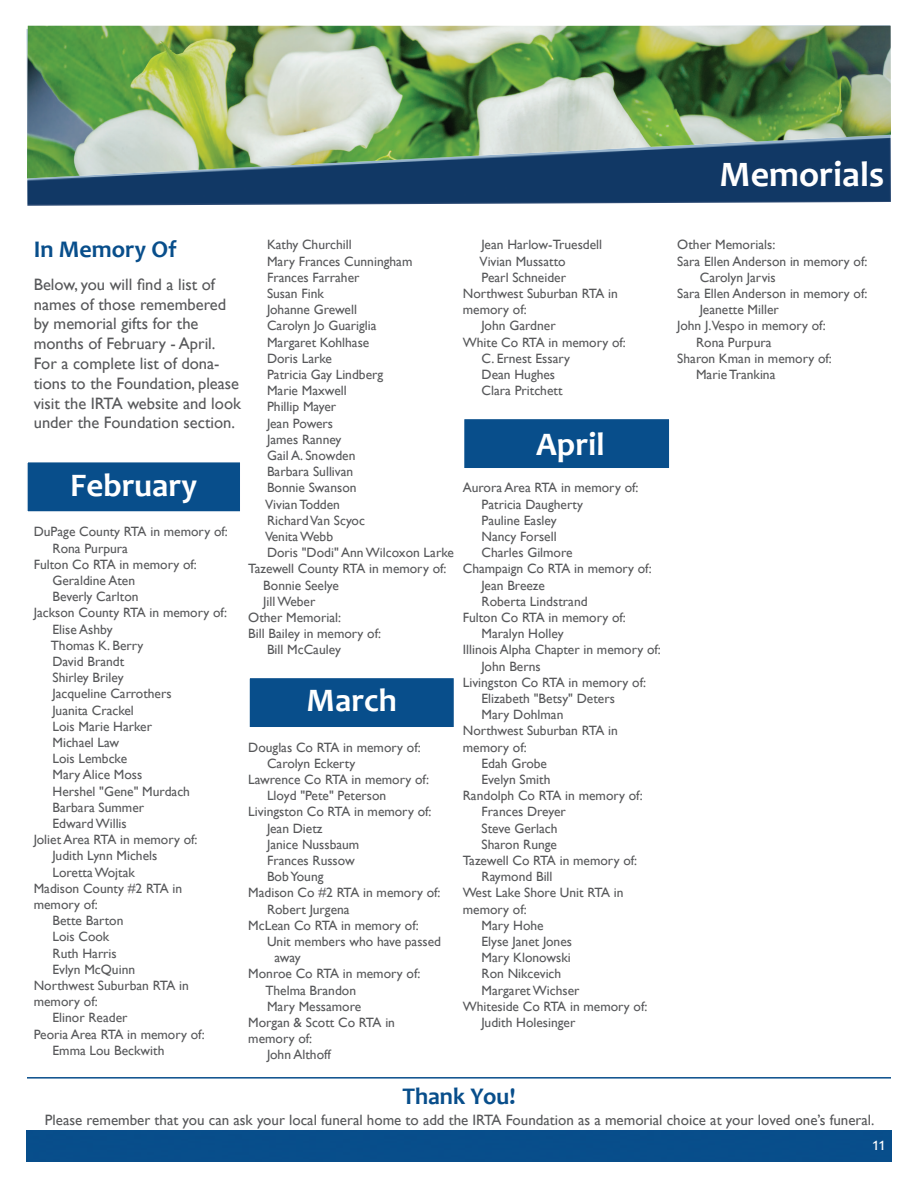
<style>
.page{position:relative;width:918px;height:1188px;background:#fff}
.page>*{position:absolute;margin:0;border:0;box-sizing:border-box;transform-origin:0 0}
.t1{font:700 36px "Candara";color:#fff}
.t2{font:700 33px "Candara";color:#fff}
.t3{font:700 24px "Candara";color:#084e8b}
.t4{font:18px "Candara";color:#fff}
.t5{font:16.5px/19.8px "Gill Sans";color:#57585a}
.t6{font:15px "Gill Sans";color:#57585a}
.t7{font:13.5px/16.2px "Gill Sans";color:#57585a}
</style>
<div class="page">
<div style="left:27px;top:1131px;width:864px;height:30px;background:#084e8b"></div>
<img style="left:27px;top:25px;width:864px;height:181px">
<div style="left:463px;top:418px;width:208px;height:52px;background:#084e8b;border:2px solid #fff"></div>
<img style="left:27px;top:26px;width:864px;height:152px">
<div style="left:26px;top:461px;width:216px;height:52px;background:#084e8b;border:2px solid #fff"></div>
<div style="left:248px;top:677px;width:207px;height:52px;background:#084e8b;border:2px solid #fff"></div>
<hr style="left:27px;top:1077px;width:864px;height:2px;background:#084e8b">
<p class="t1" style="left:720px;top:152px;width:166px">Memorials</p>
<p class="t7" style="left:267px;top:237px;width:86px">Kathy Churchill</p>
<p class="t7" style="left:267px;top:253px;width:147px">Mary Frances Cunningham</p>
<p class="t7" style="left:267px;top:269px;width:94px">Frances Farraher</p>
<p class="t7" style="left:267px;top:286px;width:58px">Susan Fink</p>
<p class="t7" style="left:267px;top:302px;width:91px">Johanne Grewell</p>
<p class="t7" style="left:267px;top:318px;width:111px">Carolyn Jo Guariglia</p>
<p class="t7" style="left:267px;top:334px;width:104px">Margaret Kohlhase</p>
<p class="t7" style="left:267px;top:350px;width:67px">Doris Larke</p>
<p class="t7" style="left:267px;top:367px;width:118px">Patricia Gay Lindberg</p>
<p class="t7" style="left:267px;top:383px;width:81px">Marie Maxwell</p>
<p class="t7" style="left:267px;top:399px;width:71px">Phillip Mayer</p>
<p class="t7" style="left:267px;top:415px;width:68px">Jean Powers</p>
<p class="t7" style="left:267px;top:431px;width:76px">James Ranney</p>
<p class="t7" style="left:267px;top:448px;width:90px">Gail A. Snowden</p>
<p class="t7" style="left:267px;top:464px;width:88px">Barbara Sullivan</p>
<p class="t7" style="left:267px;top:480px;width:91px">Bonnie Swanson</p>
<p class="t7" style="left:265px;top:496px;width:76px">Vivian Todden</p>
<p class="t7" style="left:267px;top:512px;width:99px">Richard Van Scyoc</p>
<p class="t7" style="left:265px;top:529px;width:70px">Venita Webb</p>
<p class="t7" style="left:267px;top:545px;width:188px">Doris "Dodi" Ann Wilcoxon Larke</p>
<p class="t7" style="left:248px;top:561px;width:200px">Tazewell County RTA in memory of:</p>
<p class="t7" style="left:263px;top:577px;width:77px">Bonnie Seelye</p>
<p class="t7" style="left:263px;top:593px;width:54px">Jill Weber</p>
<p class="t7" style="left:248px;top:610px;width:94px">Other Memorial:</p>
<p class="t7" style="left:248px;top:626px;width:134px">Bill Bailey in memory of:</p>
<p class="t7" style="left:267px;top:642px;width:75px">Bill McCauley</p>
<p class="t3" style="left:34px;top:235px;width:145px">In Memory Of</p>
<p class="t5" style="left:34px;top:275px;width:209px">Below, you will find a list of names of those remembered by memorial gifts for the months of February - April.<br>For a complete list of dona&shy;tions to the Foundation, please visit the IRTA website and look under the Foundation section.</p>
<p class="t2" style="left:70px;top:464px;width:129px">February</p>
<p class="t7" style="left:34px;top:524px;width:196px">DuPage County RTA in memory of:</p>
<p class="t7" style="left:53px;top:540px;width:77px">Rona Purpura</p>
<p class="t7" style="left:34px;top:556px;width:165px">Fulton Co RTA in memory of:</p>
<p class="t7" style="left:53px;top:573px;width:84px">Geraldine Aten</p>
<p class="t7" style="left:53px;top:589px;width:88px">Beverly Carlton</p>
<p class="t7" style="left:34px;top:605px;width:195px">Jackson County RTA in memory of:</p>
<p class="t7" style="left:53px;top:621px;width:62px">Elise Ashby</p>
<p class="t7" style="left:51px;top:637px;width:94px">Thomas K. Berry</p>
<p class="t7" style="left:53px;top:654px;width:73px">David Brandt</p>
<p class="t7" style="left:53px;top:670px;width:73px">Shirley Briley</p>
<p class="t7" style="left:53px;top:686px;width:121px">Jacqueline Carrothers</p>
<p class="t7" style="left:53px;top:702px;width:83px">Juanita Crackel</p>
<p class="t7" style="left:53px;top:718px;width:101px">Lois Marie Harker</p>
<p class="t7" style="left:53px;top:735px;width:68px">Michael Law</p>
<p class="t7" style="left:53px;top:751px;width:76px">Lois Lembcke</p>
<p class="t7" style="left:53px;top:767px;width:91px">Mary Alice Moss</p>
<p class="t7" style="left:53px;top:783px;width:139px">Hershel "Gene" Murdach</p>
<p class="t7" style="left:53px;top:799px;width:93px">Barbara Summer</p>
<p class="t7" style="left:53px;top:816px;width:76px">Edward Willis</p>
<p class="t7" style="left:34px;top:832px;width:165px">Joliet Area RTA in memory of:</p>
<p class="t7" style="left:53px;top:848px;width:106px">Judith Lynn Michels</p>
<p class="t7" style="left:53px;top:864px;width:84px">Loretta Wojtak</p>
<p class="t7" style="left:34px;top:880px;width:150px">Madison County #2 RTA in memory of:</p>
<p class="t7" style="left:53px;top:913px;width:72px">Bette Barton</p>
<p class="t7" style="left:53px;top:929px;width:58px">Lois Cook</p>
<p class="t7" style="left:53px;top:945px;width:66px">Ruth Harris</p>
<p class="t7" style="left:53px;top:961px;width:84px">Evlyn McQuinn</p>
<p class="t7" style="left:34px;top:978px;width:157px">Northwest Suburban RTA in memory of:</p>
<p class="t7" style="left:53px;top:1010px;width:77px">Elinor Reader</p>
<p class="t7" style="left:34px;top:1026px;width:172px">Peoria Area RTA in memory of:</p>
<p class="t7" style="left:53px;top:1042px;width:114px">Emma Lou Beckwith</p>
<p class="t2" style="left:307px;top:680px;width:92px">March</p>
<p class="t7" style="left:248px;top:739px;width:174px">Douglas Co RTA in memory of:</p>
<p class="t7" style="left:267px;top:755px;width:90px">Carolyn Eckerty</p>
<p class="t7" style="left:248px;top:772px;width:182px">Lawrence Co RTA in memory of:</p>
<p class="t7" style="left:267px;top:788px;width:121px">Lloyd "Pete" Peterson</p>
<p class="t7" style="left:248px;top:804px;width:185px">Livingston Co RTA in memory of:</p>
<p class="t7" style="left:267px;top:820px;width:57px">Jean Dietz</p>
<p class="t7" style="left:267px;top:836px;width:94px">Janice Nussbaum</p>
<p class="t7" style="left:267px;top:853px;width:89px">Frances Russow</p>
<p class="t7" style="left:267px;top:869px;width:58px">Bob Young</p>
<p class="t7" style="left:248px;top:885px;width:194px">Madison Co #2 RTA in memory of:</p>
<p class="t7" style="left:267px;top:901px;width:84px">Robert Jurgena</p>
<p class="t7" style="left:248px;top:917px;width:172px">McLean Co RTA in memory of:</p>
<p class="t7" style="left:275px;top:934px;width:168px;text-indent:-8px">Unit members who have passed away</p>
<p class="t7" style="left:248px;top:966px;width:174px">Monroe Co RTA in memory of:</p>
<p class="t7" style="left:265px;top:982px;width:92px">Thelma Brandon</p>
<p class="t7" style="left:267px;top:998px;width:96px">Mary Messamore</p>
<p class="t7" style="left:248px;top:1015px;width:148px">Morgan &amp; Scott Co RTA in memory of:</p>
<p class="t7" style="left:267px;top:1047px;width:65px">John Althoff</p>
<p class="t7" style="left:482px;top:237px;width:122px">Jean Harlow-Truesdell</p>
<p class="t7" style="left:480px;top:253px;width:88px">Vivian Mussatto</p>
<p class="t7" style="left:463px;top:269px;width:157px;text-indent:19px">Pearl Schneider<br>Northwest Suburban RTA in memory of:</p>
<p class="t7" style="left:482px;top:318px;width:76px">John Gardner</p>
<p class="t7" style="left:463px;top:334px;width:165px">White Co RTA in memory of:</p>
<p class="t7" style="left:482px;top:350px;width:90px">C. Ernest Essary</p>
<p class="t7" style="left:482px;top:367px;width:75px">Dean Hughes</p>
<p class="t7" style="left:482px;top:383px;width:82px">Clara Pritchett</p>
<p class="t2" style="left:536px;top:423px;width:70px">April</p>
<p class="t7" style="left:463px;top:480px;width:177px">Aurora Area RTA in memory of:</p>
<p class="t7" style="left:482px;top:496px;width:103px">Patricia Daugherty</p>
<p class="t7" style="left:482px;top:512px;width:77px">Pauline Easley</p>
<p class="t7" style="left:482px;top:529px;width:77px">Nancy Forsell</p>
<p class="t7" style="left:482px;top:545px;width:93px">Charles Gilmore</p>
<p class="t7" style="left:463px;top:561px;width:190px">Champaign Co RTA in memory of:</p>
<p class="t7" style="left:482px;top:577px;width:65px">Jean Breeze</p>
<p class="t7" style="left:482px;top:593px;width:108px">Roberta Lindstrand</p>
<p class="t7" style="left:463px;top:610px;width:165px">Fulton Co RTA in memory of:</p>
<p class="t7" style="left:482px;top:626px;width:84px">Maralyn Holley</p>
<p class="t7" style="left:463px;top:642px;width:200px">Illinois Alpha Chapter in memory of:</p>
<p class="t7" style="left:482px;top:658px;width:61px">John Berns</p>
<p class="t7" style="left:463px;top:674px;width:185px">Livingston Co RTA in memory of:</p>
<p class="t7" style="left:482px;top:691px;width:135px">Elizabeth "Betsy" Deters</p>
<p class="t7" style="left:482px;top:707px;width:83px">Mary Dohlman</p>
<p class="t7" style="left:463px;top:723px;width:157px">Northwest Suburban RTA in memory of:</p>
<p class="t7" style="left:482px;top:755px;width:67px">Edah Grobe</p>
<p class="t7" style="left:482px;top:772px;width:70px">Evelyn Smith</p>
<p class="t7" style="left:463px;top:788px;width:181px">Randolph Co RTA in memory of:</p>
<p class="t7" style="left:482px;top:804px;width:86px">Frances Dreyer</p>
<p class="t7" style="left:482px;top:820px;width:77px">Steve Gerlach</p>
<p class="t7" style="left:482px;top:836px;width:77px">Sharon Runge</p>
<p class="t7" style="left:463px;top:853px;width:176px">Tazewell Co RTA in memory of:</p>
<p class="t7" style="left:482px;top:869px;width:72px">Raymond Bill</p>
<p class="t7" style="left:463px;top:885px;width:162px">West Lake Shore Unit RTA in memory of:</p>
<p class="t7" style="left:482px;top:917px;width:64px">Mary Hohe</p>
<p class="t7" style="left:482px;top:934px;width:92px">Elyse Janet Jones</p>
<p class="t7" style="left:482px;top:950px;width:91px">Mary Klonowski</p>
<p class="t7" style="left:482px;top:966px;width:81px">Ron Nikcevich</p>
<p class="t7" style="left:482px;top:982px;width:99px">Margaret Wichser</p>
<p class="t7" style="left:463px;top:998px;width:186px">Whiteside Co RTA in memory of:</p>
<p class="t7" style="left:482px;top:1015px;width:95px">Judith Holesinger</p>
<p class="t7" style="left:677px;top:237px;width:99px">Other Memorials:</p>
<p class="t7" style="left:677px;top:253px;width:192px">Sara Ellen Anderson in memory of:</p>
<p class="t7" style="left:700px;top:269px;width:77px">Carolyn Jarvis</p>
<p class="t7" style="left:677px;top:286px;width:192px">Sara Ellen Anderson in memory of:</p>
<p class="t7" style="left:700px;top:302px;width:80px">Jeanette Miller</p>
<p class="t7" style="left:677px;top:318px;width:150px">John J.Vespo in memory of:</p>
<p class="t7" style="left:696px;top:334px;width:77px">Rona Purpura</p>
<p class="t7" style="left:677px;top:350px;width:156px">Sharon Kman in memory of:</p>
<p class="t7" style="left:696px;top:367px;width:81px">Marie Trankina</p>
<p class="t3" style="left:402px;top:1081px;width:115px">Thank You!</p>
<p class="t6" style="left:45px;top:1111px;width:831px">Please remember that you can ask your local funeral home to add the IRTA Foundation as a memorial choice at your loved one’s funeral.</p>
<h3 class="t4" style="left:873px;top:1133px;width:14px">11</h3>
</div>
